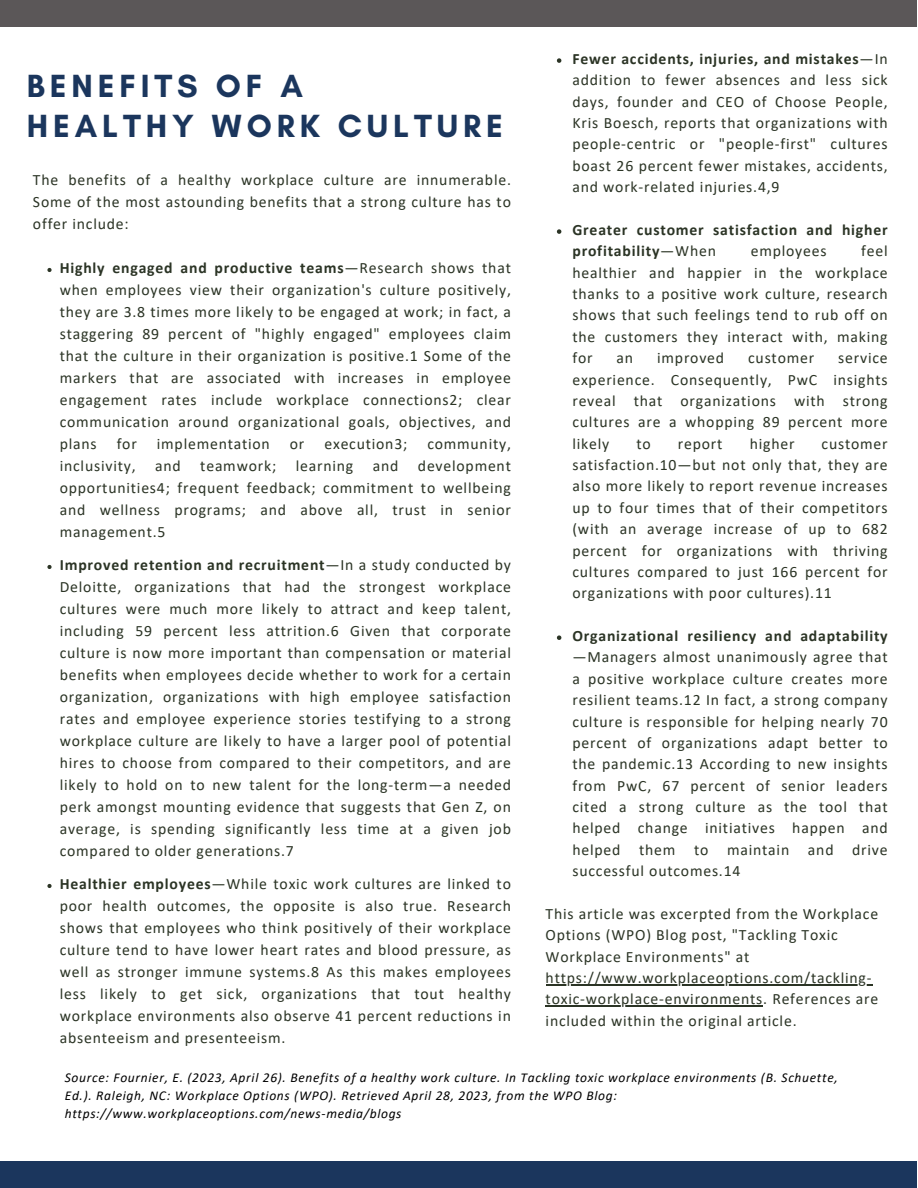
<style>
.page{position:relative;width:918px;height:1188px;background:#fff}
.page>*{position:absolute;margin:0;border:0;box-sizing:border-box;transform-origin:0 0}
.t1{font:700 32.7px/40.5px "Glacial Indifference";letter-spacing:.15em;color:#1b365d}
.t2{font:15.75px/21.3px "Calibri";letter-spacing:.05em;color:#2b3425;text-align:justify}
.t3{font:700 15.75px/21.3px "Calibri";letter-spacing:.05em;color:#2b3425}
.t4{font:italic 13.5px/18px "Calibri";letter-spacing:.05em;color:#000}
.s1{font-weight:700}
.s2{font-weight:400}
</style>
<div class="page">
<div style="left:0;top:0;width:917px;height:27px;background:#5b5758"></div>
<div style="left:0;top:1162px;width:916px;height:26px;background:#1b365d"></div>
<svg style="left:47px;top:268px;width:5px;height:4px"></svg>
<svg style="left:47px;top:565px;width:5px;height:4px"></svg>
<svg style="left:47px;top:884px;width:5px;height:4px"></svg>
<svg style="left:557px;top:58px;width:4px;height:5px"></svg>
<svg style="left:557px;top:229px;width:4px;height:5px"></svg>
<svg style="left:557px;top:635px;width:4px;height:5px"></svg>
<hr style="left:546px;top:984px;width:326px;height:1px;background:#2b3425">
<hr style="left:546px;top:1006px;width:217px;height:1px;background:#2b3425">
<h2 class="t1" style="left:27px;top:65px;width:478px">BENEFITS OF A<br>HEALTHY WORK CULTURE</h2>
<p class="t2" style="left:33px;top:170px;width:479px;line-height:22px">The benefits of a healthy workplace culture are innumerable.<br>Some of the most astounding benefits that a strong culture has to offer include:</p>
<p class="t2" style="left:60px;top:258px;width:453px;line-height:22px"><span class="s1">Highly engaged and productive teams</span>—Research shows that when employees view their organization's culture positively, they are 3.8 times more likely to be engaged at work; in fact, a staggering 89 percent of "highly engaged" employees claim that the culture in their organization is positive.1 Some of the markers that are associated with increases in employee engagement rates include workplace connections2; clear communication around organizational goals, objectives, and plans</p>
<p class="t2" style="left:117px;top:435px;width:22px">for</p>
<p class="t2" style="left:157px;top:435px;width:115px">implementation</p>
<p class="t2" style="left:290px;top:435px;width:16px">or</p>
<p class="t2" style="left:324px;top:435px;width:84px">execution3;</p>
<p class="t2" style="left:60px;top:434px;width:453px;line-height:22px;text-indent:368px">community, inclusivity, and teamwork; learning and development opportunities4; frequent feedback; commitment to wellbeing and wellness programs; and above all, trust in senior management.5</p>
<p class="t2" style="left:60px;top:555px;width:453px;line-height:22px"><span class="s1">Improved retention and recruitment</span>—In a study conducted by Deloitte, organizations that had the strongest workplace cultures were much more likely to attract and keep talent, including 59 percent less attrition.6 Given that corporate culture is now more important than compensation or material benefits when employees decide whether to work for a certain organization, organizations with high employee satisfaction rates and employee experience stories testifying to a strong workplace culture are likely to have a larger pool of potential hires to choose from compared to their competitors, and are likely to hold on to new talent for the long-term—a needed perk amongst mounting evidence that suggests that Gen Z, on average, is spending significantly less time at a given job compared to older generations.7</p>
<p class="t2" style="left:60px;top:874px;width:453px;line-height:22px"><span class="s1">Healthier employees</span>—While toxic work cultures are linked to poor health outcomes, the opposite is also true. Research shows that employees who think positively of their workplace culture tend to have lower heart rates and blood pressure, as well as stronger immune systems.8 As this makes employees less likely to get sick, organizations that tout healthy workplace environments also observe 41 percent reductions in absenteeism and presenteeism.</p>
<h1 class="t2" style="left:572px;top:49px;width:317px"><span class="s1">Fewer accidents, injuries, and mistakes</span>—In addition to fewer absences and less sick days, founder and CEO of Choose People, Kris Boesch, reports that organizations with people-centric or "people-first" cultures boast 26 percent fewer mistakes, accidents, and work-related injuries.4,9</h1>
<h2 class="t3" style="left:572px;top:220px;width:317px">Greater customer satisfaction and higher profitability<span class="s2">—When</span></h2>
<h2 class="t2" style="left:572px;top:242px;width:317px;text-indent:289px">feel healthier and happier in the workplace thanks to a positive work culture, research shows that such feelings tend to rub off on the customers they interact with, making for</h2>
<h2 class="t2" style="left:751px;top:242px;width:77px">employees</h2>
<h2 class="t2" style="left:617px;top:349px;width:18px">an</h2>
<h2 class="t2" style="left:657px;top:349px;width:68px">improved</h2>
<h2 class="t2" style="left:748px;top:349px;width:68px">customer</h2>
<h2 class="t2" style="left:572px;top:349px;width:317px;text-indent:266px">service experience. Consequently, PwC insights reveal that organizations with strong cultures are a whopping 89 percent more likely</h2>
<h2 class="t2" style="left:636px;top:434px;width:16px">to</h2>
<h2 class="t2" style="left:678px;top:434px;width:46px">report</h2>
<h2 class="t2" style="left:750px;top:434px;width:46px">higher</h2>
<h2 class="t2" style="left:572px;top:434px;width:317px;text-indent:249px">customer satisfaction.10—but not only that, they are also more likely to report revenue increases up to four times that of their competitors (with an average increase of up to 682 percent for organizations with thriving cultures compared to just 166 percent for organizations with poor cultures).11</h2>
<p class="t2" style="left:572px;top:627px;width:317px"><span class="s1">Organizational resiliency and adaptability </span>—Managers almost unanimously agree that a positive workplace culture creates more resilient teams.12 In fact, a strong company culture is responsible for helping nearly 70 percent of organizations adapt better to the pandemic.13 According to new insights from PwC, 67 percent of senior leaders cited a strong culture as the tool that helped change initiatives happen and helped them to maintain and drive successful outcomes.14</p>
<p class="t2" style="left:546px;top:904px;width:334px;text-align:left">This article was excerpted from the Workplace<br>Options (WPO) Blog post, "Tackling Toxic<br>Workplace Environments" at</p>
<p class="t2" style="left:546px;top:969px;width:328px">https://www.workplaceoptions.com/tackling-</p>
<p class="t2" style="left:546px;top:990px;width:334px">toxic-workplace-environments. References are included within the original article.</p>
<p class="t4" style="left:65px;top:1069px;width:775px">Source: Fournier, E. (2023, April 26). Benefits of a healthy work culture. In Tackling toxic workplace environments (B. Schuette,<br>Ed.). Raleigh, NC: Workplace Options (WPO). Retrieved April 28, 2023, from the WPO Blog: https://www.workplaceoptions.com/news-media/blogs</p>
</div>
